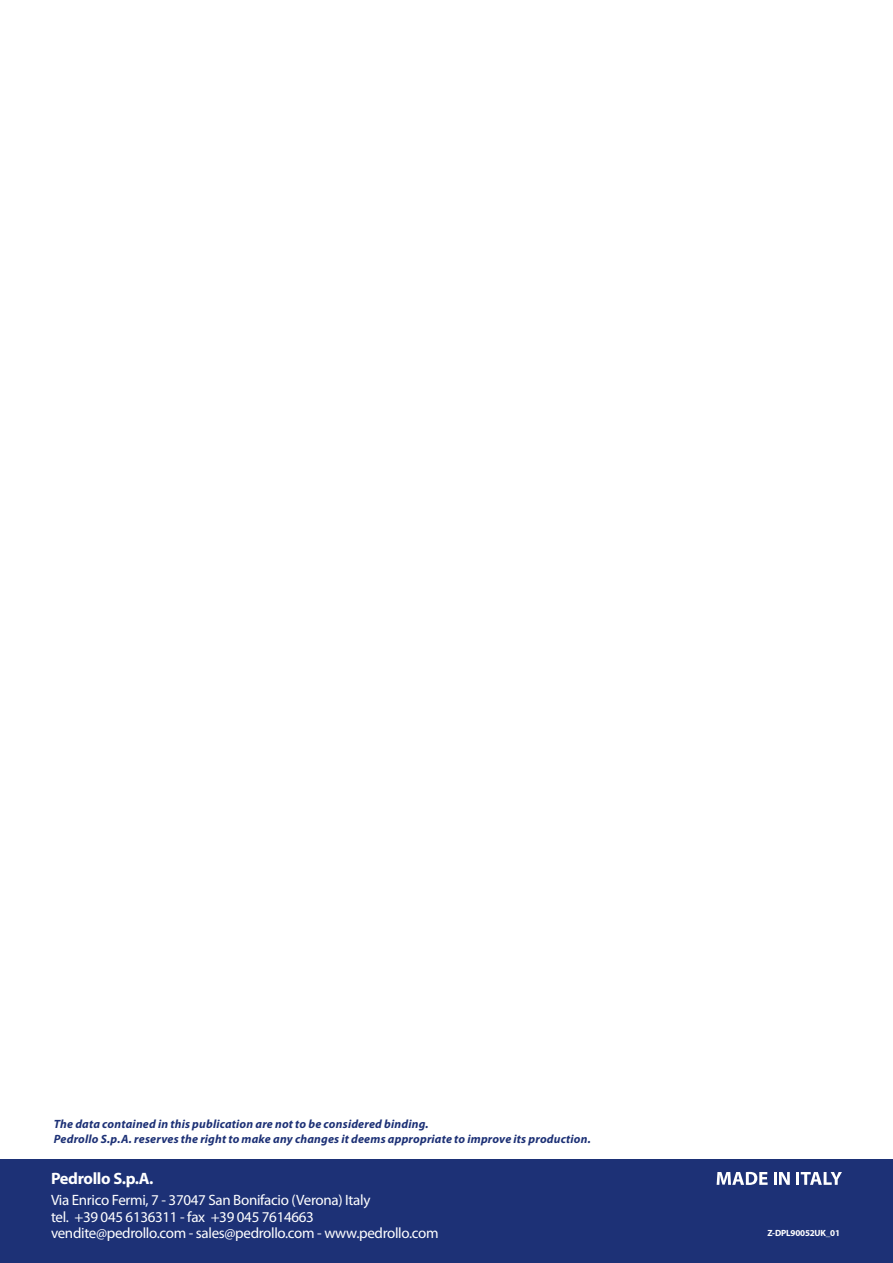
<style>
.page{position:relative;width:893px;height:1263px;background:#fff}
.page>*{position:absolute;margin:0;border:0;box-sizing:border-box;transform-origin:0 0}
.t1{font:700 16.5px "Myriad Pro";letter-spacing:-.02em;color:#fff}
.t2{font:15px/16.5px "Myriad Pro";letter-spacing:-.02em;color:#fff}
.t3{font:italic 700 12px/14.4px "Myriad Pro";letter-spacing:.015em;color:#1d3176}
.t4{font:700 9px "Myriad Pro";letter-spacing:-.02em;color:#fff}
</style>
<div class="page">
<div style="left:0;top:1160px;width:893px;height:103px;background:#1d3176"></div>
<svg style="left:717px;top:1172px;width:73px;height:13px"></svg>
<svg style="left:796px;top:1172px;width:46px;height:13px"></svg>
<p class="t3" style="left:54px;top:1117px;width:538px">The data contained in this publication are not to be considered binding.<br>Pedrollo S.p.A. reserves the right to make any changes it deems appropriate to improve its production.</p>
<h1 class="t1" style="left:51px;top:1168px;width:104px">Pedrollo S.p.A.</h1>
<p class="t2" style="left:51px;top:1191px;width:389px">Via Enrico Fermi, 7 - 37047 San Bonifacio (Verona) Italy<br>tel. +39 045 6136311 - fax +39 045 7614663 vendite@pedrollo.com - sales@pedrollo.com - www.pedrollo.com</p>
<p class="t4" style="left:767px;top:1227px;width:74px">Z-DPL90052UK_01</p>
</div>
